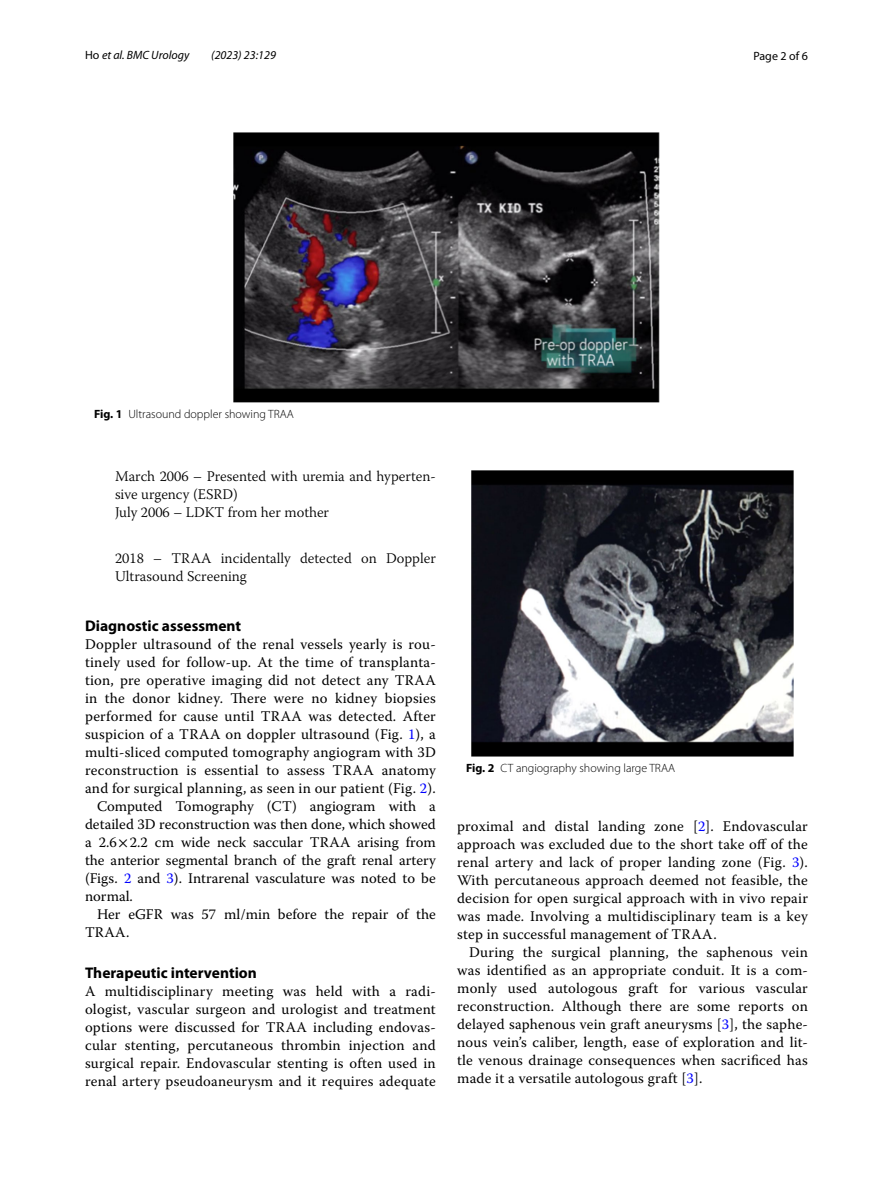
<style>
.page{position:relative;width:893px;height:1187px;background:#fff}
.page>*{position:absolute;margin:0;border:0;box-sizing:border-box;transform-origin:0 0}
.t1{font:700 15.45px "Myriad Pro";color:#000}
.t2{font:14.7px/18px "Warnock Pro";letter-spacing:.015em;color:#000;text-align:justify}
.t3{font:300 14.7px/18px "Warnock Pro";color:#000}
.t4{font:300 12px "Myriad Pro";color:#000}
.t5{font:italic 12px "Myriad Pro";color:#000}
.t6{font:12px "Myriad Pro";color:#000}
.s1{font-style:normal}
.s2{font-weight:700}
.s3{color:#00f}
.s4{font-family:"STIX"}
</style>
<div class="page">
<img style="left:234px;top:133px;width:425px;height:269px">
<img style="left:472px;top:471px;width:321px;height:285px">
<p class="t5" style="left:85px;top:48px;width:106px"><span class="s1">Ho</span> et al. BMC Urology</p>
<p class="t5" style="left:211px;top:48px;width:66px">(2023) 23:129</p>
<p class="t6" style="left:753px;top:48px;width:56px">Page 2 of 6</p>
<p class="t4" style="left:94px;top:407px;width:201px"><span class="s2">Fig. 1</span> Ultrasound doppler showing TRAA</p>
<p class="t3" style="left:115px;top:467px;width:322px">March 2006 – Presented with uremia and hyperten&shy;sive urgency (ESRD)<br>July 2006 – LDKT from her mother</p>
<p class="t3" style="left:115px;top:549px;width:322px">2018 – TRAA incidentally detected on Doppler<br>Ultrasound Screening</p>
<p class="t1" style="left:85px;top:616px;width:158px">Diagnostic assessment</p>
<p class="t2" style="left:85px;top:635px;width:352px">Doppler ultrasound of the renal vessels yearly is rou-</p>
<p class="t2" style="left:85px;top:653px;width:352px">tinely used for follow-up. At the time of transplanta-</p>
<p class="t2" style="left:85px;top:671px;width:352px">tion, pre operative imaging did not detect any TRAA</p>
<p class="t2" style="left:85px;top:689px;width:352px">in the donor kidney. There were no kidney biopsies</p>
<p class="t2" style="left:85px;top:707px;width:352px">performed for cause until TRAA was detected. After</p>
<p class="t2" style="left:85px;top:725px;width:352px">suspicion of a TRAA on doppler ultrasound (Fig. <span class="s3">1</span>), a</p>
<p class="t2" style="left:85px;top:743px;width:352px">multi-sliced computed tomography angiogram with 3D</p>
<p class="t2" style="left:85px;top:761px;width:352px">reconstruction is essential to assess TRAA anatomy</p>
<p class="t2" style="left:85px;top:779px;width:352px">and for surgical planning, as seen in our patient (Fig. <span class="s3">2</span>).</p>
<p class="t2" style="left:97px;top:797px;width:340px">Computed Tomography (CT) angiogram with a</p>
<p class="t2" style="left:85px;top:815px;width:352px">detailed 3D reconstruction was then done, which showed</p>
<p class="t2" style="left:85px;top:833px;width:352px">a 2.6<span class="s4">×</span>2.2 cm wide neck saccular TRAA arising from</p>
<p class="t2" style="left:85px;top:851px;width:352px">the anterior segmental branch of the graft renal artery</p>
<p class="t2" style="left:85px;top:869px;width:352px">(Figs. <span class="s3">2</span> and <span class="s3">3</span>). Intrarenal vasculature was noted to be</p>
<p class="t2" style="left:85px;top:887px;width:49px">normal.</p>
<p class="t2" style="left:97px;top:905px;width:340px">Her eGFR was 57 ml/min before the repair of the</p>
<p class="t2" style="left:85px;top:923px;width:46px">TRAA.</p>
<p class="t1" style="left:85px;top:962px;width:173px">Therapeutic intervention</p>
<p class="t2" style="left:85px;top:981px;width:352px">A multidisciplinary meeting was held with a radi&shy;ologist, vascular surgeon and urologist and treatment options were discussed for TRAA including endovas&shy;cular stenting, percutaneous thrombin injection and surgical repair. Endovascular stenting is often used in renal artery pseudoaneurysm and it requires adequate</p>
<p class="t4" style="left:466px;top:761px;width:210px"><span class="s2">Fig. 2</span> CT angiography showing large TRAA</p>
<p class="t2" style="left:457px;top:816px;width:352px">proximal and distal landing zone [<span class="s3">2</span>]. Endovascular approach was excluded due to the short take off of the renal artery and lack of proper landing zone (Fig. <span class="s3">3</span>).<br>With percutaneous approach deemed not feasible, the decision for open surgical approach with in vivo repair was made. Involving a multidisciplinary team is a key step in successful management of TRAA.</p>
<p class="t2" style="left:457px;top:942px;width:352px;text-indent:12px">During the surgical planning, the saphenous vein was identified as an appropriate conduit. It is a com&shy;monly used autologous graft for various vascular reconstruction. Although there are some reports on delayed saphenous vein graft aneurysms [<span class="s3">3</span>], the saphe&shy;nous vein’s caliber, length, ease of exploration and lit&shy;tle venous drainage consequences when sacrificed has made it a versatile autologous graft [<span class="s3">3</span>].</p>
</div>
